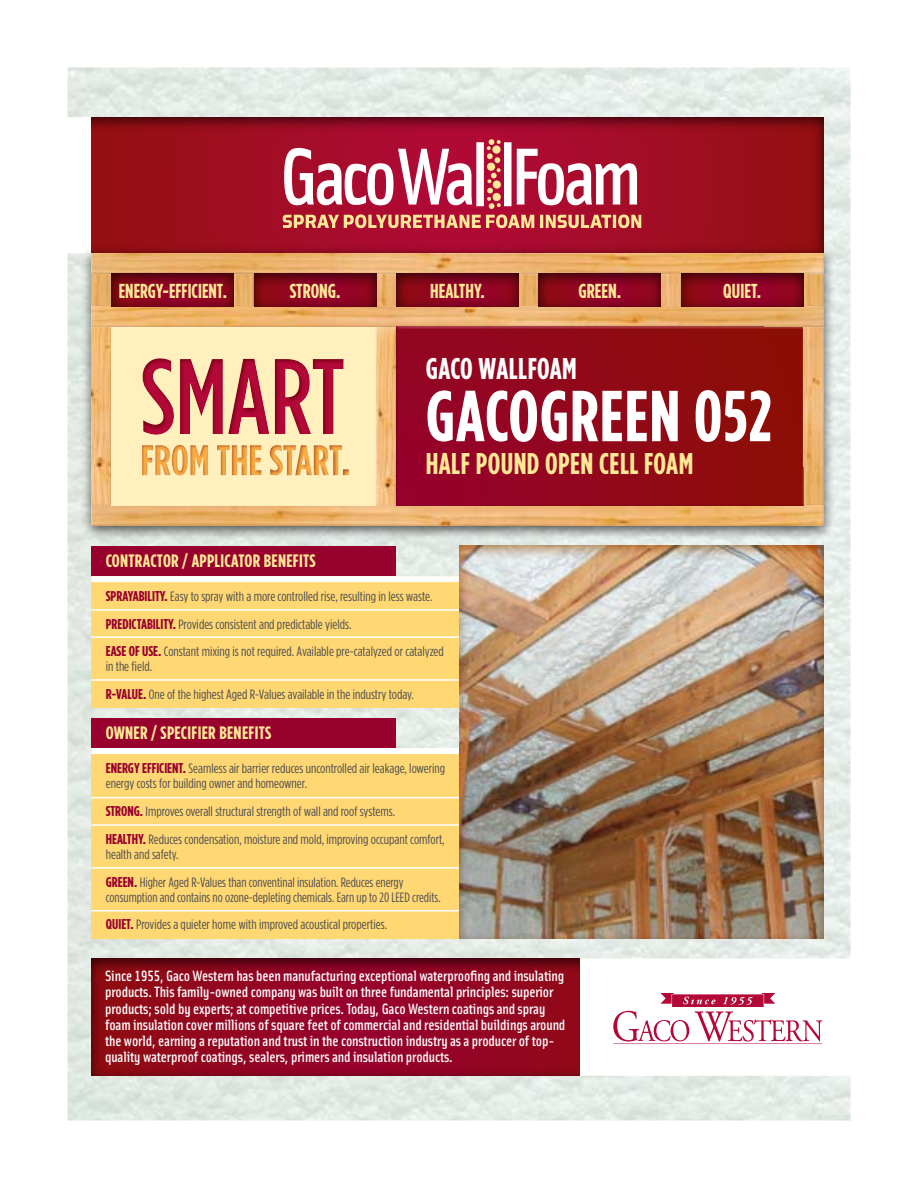
<style>
.page{position:relative;width:918px;height:1188px;background:#fff}
.page>*{position:absolute;margin:0;border:0;box-sizing:border-box;transform-origin:0 0}
.t1{font:700 condensed 72px "Gotham HTF";letter-spacing:.015em;color:#fff}
.t2{font:700 condensed 30px "Gotham HTF";letter-spacing:.015em;color:#ffe896}
.t3{font:700 condensed 30px "Gotham HTF";letter-spacing:.01em;color:#fff}
.t4{font:700 condensed 20.25px "Gotham HTF";color:#ffe896}
.t5{font:700 condensed 18px "Gotham HTF";letter-spacing:.015em;color:#ffe896;scale:1.05 1}
.t6{font:15px/16.2px "Solex Medium Lining";letter-spacing:-.01em;color:#fff}
.t7{font:700 condensed 14.25px "Gotham HTF";color:#98002e;scale:1.05 1}
.t8{font:condensed 13.5px/27.8px "Gotham HTF";color:#4d4d4f;scale:1.05 1}
.t9{font:condensed 13.5px/15px "Gotham HTF";color:#4d4d4f}
.s1{font-weight:700;font-size:14.25px;color:#98002e}
</style>
<div class="page">
<img style="left:68px;top:68px;width:782px;height:1052px">
<div style="left:80px;top:245px;width:755px;height:295px;background:#000;opacity:.67"></div>
<div style="left:91px;top:117px;width:733px;height:136px;background:#000;opacity:.75"></div>
<div style="left:802px;top:273px;width:23px;height:35px;background:#000;opacity:.67"></div>
<div style="left:802px;top:326px;width:23px;height:181px;background:#000;opacity:.67"></div>
<div style="left:91px;top:326px;width:22px;height:181px;background:#000;opacity:.67"></div>
<div style="left:91px;top:273px;width:22px;height:35px;background:#000;opacity:.67"></div>
<div style="left:233px;top:273px;width:22px;height:35px;background:#e8b068"></div>
<div style="left:375px;top:273px;width:23px;height:35px;background:#000;opacity:.67"></div>
<div style="left:376px;top:326px;width:22px;height:181px;background:#000;opacity:.67"></div>
<div style="left:518px;top:273px;width:22px;height:35px;background:#000;opacity:.67"></div>
<div style="left:660px;top:273px;width:22px;height:35px;background:#000;opacity:.67"></div>
<div style="left:91px;top:252px;width:734px;height:23px;background:#000;opacity:.67"></div>
<div style="left:91px;top:505px;width:734px;height:22px;background:#000;opacity:.67"></div>
<div style="left:91px;top:306px;width:734px;height:22px;background:#000;opacity:.67"></div>
<svg style="left:283px;top:139px;width:358px;height:89px"></svg>
<div style="left:111px;top:273px;width:125px;height:36px;background:#000;opacity:.75"></div>
<div style="left:253px;top:273px;width:125px;height:36px;background:#000;opacity:.75"></div>
<div style="left:396px;top:273px;width:124px;height:36px;background:#000;opacity:.75"></div>
<div style="left:538px;top:273px;width:125px;height:36px;background:#000;opacity:.75"></div>
<div style="left:680px;top:273px;width:125px;height:36px;background:#000;opacity:.75"></div>
<div style="left:91px;top:958px;width:488px;height:118px;background:#000;opacity:.75"></div>
<svg style="left:613px;top:993px;width:209px;height:51px"></svg>
<div style="left:395px;top:325px;width:409px;height:181px;background:#000;opacity:.67"></div>
<div style="left:111px;top:326px;width:266px;height:181px;background:#fff0be"></div>
<div style="left:141px;top:356px;width:204px;height:79px;background:#85271a;opacity:.75"></div>
<div style="left:139px;top:443px;width:210px;height:34px;background:#85271a;opacity:.65"></div>
<div style="left:91px;top:576px;width:368px;height:132px;background:#ffd773"></div>
<div style="left:91px;top:748px;width:368px;height:191px;background:#ffd773"></div>
<div style="left:91px;top:546px;width:305px;height:30px;background:#98002e"></div>
<div style="left:91px;top:718px;width:305px;height:30px;background:#98002e"></div>
<div style="left:91px;top:576px;width:368px;height:6px;background:#fff"></div>
<div style="left:91px;top:748px;width:368px;height:6px;background:#fff"></div>
<hr style="left:91px;top:609px;width:368px;height:2px;background:#fff">
<hr style="left:91px;top:636px;width:368px;height:2px;background:#fff">
<hr style="left:91px;top:679px;width:368px;height:2px;background:#fff">
<hr style="left:91px;top:797px;width:368px;height:1px;background:#fff">
<hr style="left:91px;top:824px;width:368px;height:2px;background:#fff">
<hr style="left:91px;top:867px;width:368px;height:2px;background:#fff">
<hr style="left:91px;top:910px;width:368px;height:1px;background:#fff">
<div style="left:459px;top:544px;width:366px;height:396px;background:#a7600c;opacity:.75"></div>
<h3 class="t4" style="left:119px;top:279px;width:110px">ENERGY-EFFICIENT.</h3>
<h3 class="t4" style="left:290px;top:279px;width:52px">STRONG.</h3>
<h3 class="t4" style="left:430px;top:279px;width:56px">HEALTHY.</h3>
<h3 class="t4" style="left:579px;top:279px;width:44px">GREEN.</h3>
<h3 class="t4" style="left:723px;top:279px;width:40px">QUIET.</h3>
<h3 class="t5" style="left:106px;top:551px;width:201px">CONTRACTOR / APPLICATOR BENEFITS</h3>
<h2 class="t3" style="left:426px;top:352px;width:153px">GACO WALLFOAM</h2>
<h1 class="t1" style="left:426px;top:375px;width:347px">GACOGREEN 052</h1>
<h2 class="t2" style="left:426px;top:447px;width:269px">HALF POUND OPEN CELL FOAM</h2>
<p class="t7" style="left:106px;top:588px;width:11px">SPRAYABILITY</p>
<p class="t8" style="left:165px;top:582px;width:257px"><span class="s1">.</span> Easy to spray with a more controlled rise, resulting in less waste.</p>
<p class="t7" style="left:106px;top:616px;width:12px">PREDICTABILITY</p>
<p class="t8" style="left:106px;top:610px;width:324px;text-indent:67px"><span class="s1">.</span> Provides consistent and predictable yields.<br><span class="s1">EASE OF USE.</span> Constant mixing is not required. Available pre-catalyzed or catalyzed</p>
<p class="t8" style="left:106px;top:652px;width:295px">in the field.<br><span class="s1">R-VALUE.</span> One of the highest Aged R-Values available in the industry today.</p>
<h3 class="t5" style="left:106px;top:723px;width:159px">OWNER / SPECIFIER BENEFITS</h3>
<p class="t7" style="left:106px;top:760px;width:12px">ENERGY</p>
<p class="t7" style="left:142px;top:760px;width:10px">EFFICIENT</p>
<p class="t8" style="left:106px;top:761px;width:325px;line-height:15px;text-indent:77px"><span class="s1">.</span> Seamless air barrier reduces uncontrolled air leakage, lowering energy costs for building owner and homeowner.</p>
<p class="t7" style="left:106px;top:803px;width:11px">STRONG</p>
<p class="t8" style="left:140px;top:797px;width:244px"><span class="s1">.</span> Improves overall structural strength of wall and roof systems.</p>
<p class="t7" style="left:106px;top:831px;width:12px">HEALTHY</p>
<p class="t8" style="left:106px;top:831px;width:324px;line-height:15px;text-indent:37px"><span class="s1">.</span> Reduces condensation, moisture and mold, improving occupant comfort, health and safety.</p>
<p class="t9" style="left:106px;top:874px;width:337px"><span class="s1">GREEN.</span> Higher Aged R-Values than conventinal insulation. Reduces energy consumption and contains no ozone-depleting chemicals. Earn up to 20 LEED credits.</p>
<p class="t8" style="left:106px;top:911px;width:269px"><span class="s1">QUIET.</span> Provides a quieter home with improved acoustical properties.</p>
<p class="t6" style="left:105px;top:967px;width:462px">Since 1955, Gaco Western has been manufacturing exceptional waterproofing and insulating products. This family-owned company was built on three fundamental principles: superior products; sold by experts; at competitive prices. Today, Gaco Western coatings and spray foam insulation cover millions of square feet of commercial and residential buildings around the world, earning a reputation and trust in the construction industry as a producer of top&shy;quality waterproof coatings, sealers, primers and insulation products.</p>
</div>
